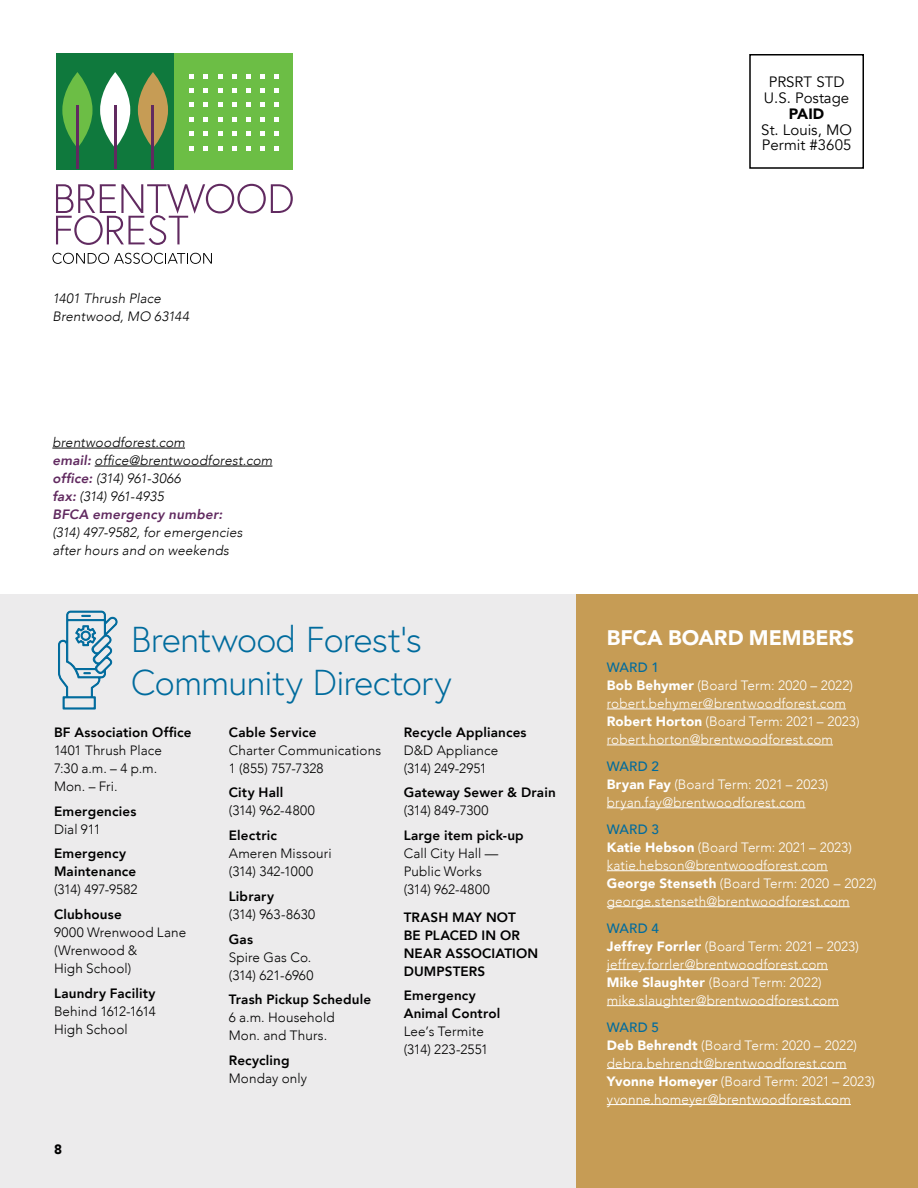
<style>
.page{position:relative;width:918px;height:1188px;background:#fff}
.page>*{position:absolute;margin:0;border:0;box-sizing:border-box;transform-origin:0 0}
.t1{font:300 36px/43.2px "Europa";letter-spacing:-.015em;color:#006b9d}
.t2{font:900 21px "Avenir";color:#fff}
.t3{font:15px/15.8px "Avenir";color:#000;text-align:center}
.t4{font:900 15px "Avenir";color:#000}
.t5{font:300 13.5px/18px "Avenir";letter-spacing:.01em;color:#fff}
.t6{font:300 13.5px/18px "Avenir";letter-spacing:.01em;color:#000}
.t7{font:800 13.5px/18px "Avenir";letter-spacing:.01em;color:#000}
.t8{font:italic 300 13.5px/18px "Avenir";letter-spacing:.015em;color:#000}
.t9{font:300 13.5px "Avenir";letter-spacing:-.01em;color:#000}
.t10{font:900 13.5px "Avenir";color:#000}
.s1{font-weight:800;color:#612a60}
.s2{font-weight:500;color:#006b9d}
.s3{font-weight:900}
.s4{font-weight:400}
</style>
<div class="page">
<div style="left:0;top:594px;width:577px;height:594px;background:#ecebec"></div>
<div style="left:577px;top:594px;width:341px;height:594px;background:#c69c55"></div>
<svg style="left:56px;top:184px;width:237px;height:61px"></svg>
<div style="left:56px;top:53px;width:118px;height:116px;background:#0f793d"></div>
<svg style="left:138px;top:72px;width:30px;height:76px;fill:#c69c55"></svg>
<hr style="left:152px;top:105px;width:2px;height:64px;background:#612a60">
<svg style="left:100px;top:72px;width:30px;height:76px;fill:#fff"></svg>
<hr style="left:114px;top:105px;width:2px;height:64px;background:#612a60">
<svg style="left:62px;top:72px;width:31px;height:76px;fill:#6cbe45"></svg>
<hr style="left:76px;top:105px;width:3px;height:64px;background:#612a60">
<div style="left:174px;top:53px;width:118px;height:116px;background:#6cbe45"></div>
<svg style="left:274px;top:74px;width:5px;height:4px"></svg>
<svg style="left:274px;top:88px;width:5px;height:5px"></svg>
<svg style="left:274px;top:102px;width:5px;height:5px"></svg>
<svg style="left:274px;top:117px;width:5px;height:5px"></svg>
<svg style="left:274px;top:131px;width:5px;height:5px"></svg>
<svg style="left:260px;top:74px;width:5px;height:4px"></svg>
<svg style="left:260px;top:88px;width:5px;height:5px"></svg>
<svg style="left:260px;top:102px;width:5px;height:5px"></svg>
<svg style="left:260px;top:117px;width:5px;height:5px"></svg>
<svg style="left:260px;top:131px;width:5px;height:5px"></svg>
<svg style="left:246px;top:74px;width:5px;height:4px"></svg>
<svg style="left:246px;top:88px;width:5px;height:5px"></svg>
<svg style="left:246px;top:102px;width:5px;height:5px"></svg>
<svg style="left:246px;top:117px;width:5px;height:5px"></svg>
<svg style="left:246px;top:131px;width:5px;height:5px"></svg>
<svg style="left:232px;top:74px;width:4px;height:4px"></svg>
<svg style="left:232px;top:88px;width:4px;height:5px"></svg>
<svg style="left:232px;top:102px;width:4px;height:5px"></svg>
<svg style="left:232px;top:117px;width:4px;height:5px"></svg>
<svg style="left:232px;top:131px;width:4px;height:5px"></svg>
<svg style="left:218px;top:74px;width:4px;height:4px"></svg>
<svg style="left:218px;top:88px;width:4px;height:5px"></svg>
<svg style="left:218px;top:102px;width:4px;height:5px"></svg>
<svg style="left:218px;top:117px;width:4px;height:5px"></svg>
<svg style="left:218px;top:131px;width:4px;height:5px"></svg>
<svg style="left:204px;top:74px;width:4px;height:4px"></svg>
<svg style="left:204px;top:88px;width:4px;height:5px"></svg>
<svg style="left:204px;top:102px;width:4px;height:5px"></svg>
<svg style="left:204px;top:117px;width:4px;height:5px"></svg>
<svg style="left:204px;top:131px;width:4px;height:5px"></svg>
<svg style="left:189px;top:74px;width:5px;height:4px"></svg>
<svg style="left:189px;top:88px;width:5px;height:5px"></svg>
<svg style="left:189px;top:102px;width:5px;height:5px"></svg>
<svg style="left:189px;top:117px;width:5px;height:5px"></svg>
<svg style="left:189px;top:131px;width:5px;height:5px"></svg>
<svg style="left:274px;top:146px;width:5px;height:5px"></svg>
<svg style="left:260px;top:146px;width:5px;height:5px"></svg>
<svg style="left:246px;top:146px;width:5px;height:5px"></svg>
<svg style="left:232px;top:146px;width:4px;height:5px"></svg>
<svg style="left:218px;top:146px;width:4px;height:5px"></svg>
<svg style="left:204px;top:146px;width:4px;height:5px"></svg>
<svg style="left:189px;top:146px;width:5px;height:5px"></svg>
<svg style="left:52px;top:253px;width:160px;height:11px"></svg>
<hr style="left:917px;top:0;width:1px;height:180px;background:#0f793d">
<hr style="left:917px;top:180px;width:1px;height:181px;background:#f0493e">
<div style="left:749px;top:54px;width:115px;height:115px;border:2px solid #000"></div>
<hr style="left:52px;top:448px;width:133px;height:1px;background:#000">
<hr style="left:95px;top:466px;width:177px;height:1px;background:#000">
<hr style="left:607px;top:709px;width:239px;height:1px;background:#fff">
<hr style="left:607px;top:745px;width:226px;height:1px;background:#fff">
<hr style="left:607px;top:807px;width:199px;height:1px;background:#fff">
<hr style="left:607px;top:870px;width:221px;height:1px;background:#fff">
<hr style="left:607px;top:906px;width:243px;height:1px;background:#fff">
<hr style="left:607px;top:969px;width:221px;height:1px;background:#fff">
<hr style="left:607px;top:1005px;width:232px;height:1px;background:#fff">
<hr style="left:607px;top:1068px;width:240px;height:1px;background:#fff">
<hr style="left:607px;top:1104px;width:244px;height:1px;background:#fff">
<svg style="left:58px;top:611px;width:60px;height:98px"></svg>
<p class="t3" style="left:764px;top:75px;width:87px">PRSRT STD<br>U.S. Postage</p>
<p class="t4" style="left:789px;top:101px;width:37px">PAID</p>
<p class="t3" style="left:761px;top:122px;width:92px;text-align:left">St. Louis, MO<br>Permit #3605</p>
<p class="t8" style="left:52px;top:289px;width:138px">1401 Thrush Place<br>Brentwood, MO 63144</p>
<p class="t8" style="left:52px;top:433px;width:222px">brentwoodforest.com<br><span class="s1">email:</span> office@brentwoodforest.com <span class="s1">office:</span> (314) 961-3066<br><span class="s1">fax:</span> (314) 961-4935<br><span class="s1">BFCA emergency number:</span></p>
<p class="t8" style="left:52px;top:523px;width:192px">(314) 497-9582, for emergencies after hours and on weekends</p>
<h1 class="t1" style="left:131px;top:618px;width:322px">Brentwood Forest’s<br>Community Directory</h1>
<p class="t7" style="left:54px;top:723px;width:139px">BF Association Office</p>
<p class="t6" style="left:54px;top:741px;width:110px">1401 Thrush Place<br>7:30 a.m. – 4 p.m.<br>Mon. – Fri.</p>
<p class="t7" style="left:54px;top:802px;width:84px">Emergencies</p>
<p class="t6" style="left:54px;top:820px;width:48px">Dial 911</p>
<p class="t7" style="left:54px;top:845px;width:84px">Emergency<br>Maintenance</p>
<p class="t6" style="left:54px;top:881px;width:85px">(314) 497-9582</p>
<p class="t7" style="left:54px;top:905px;width:69px">Clubhouse</p>
<p class="t6" style="left:54px;top:923px;width:134px">9000 Wrenwood Lane (Wrenwood &amp;<br>High School)</p>
<p class="t7" style="left:54px;top:984px;width:103px">Laundry Facility</p>
<p class="t6" style="left:54px;top:1002px;width:103px">Behind 1612-1614<br>High School</p>
<p class="t10" style="left:54px;top:1138px;width:9px">8</p>
<p class="t7" style="left:229px;top:723px;width:89px">Cable Service</p>
<p class="t6" style="left:229px;top:741px;width:154px">Charter Communications<br>1 (855) 757-7328</p>
<p class="t7" style="left:229px;top:784px;width:56px">City Hall</p>
<p class="t6" style="left:229px;top:802px;width:87px">(314) 962-4800</p>
<p class="t7" style="left:229px;top:827px;width:50px">Electric</p>
<p class="t6" style="left:229px;top:845px;width:104px">Ameren Missouri (314) 342-1000</p>
<p class="t7" style="left:229px;top:887px;width:47px">Library</p>
<p class="t6" style="left:229px;top:905px;width:88px">(314) 963-8630</p>
<p class="t7" style="left:229px;top:930px;width:26px">Gas</p>
<p class="t6" style="left:229px;top:948px;width:86px">Spire Gas Co. (314) 621-6960</p>
<p class="t7" style="left:229px;top:991px;width:144px">Trash Pickup Schedule</p>
<p class="t6" style="left:229px;top:1009px;width:107px">6 a.m. Household<br>Mon. and Thurs.</p>
<p class="t7" style="left:229px;top:1052px;width:62px">Recycling</p>
<p class="t6" style="left:229px;top:1070px;width:80px">Monday only</p>
<p class="t7" style="left:404px;top:723px;width:124px">Recycle Appliances</p>
<p class="t6" style="left:404px;top:741px;width:96px">D&amp;D Appliance (314) 249-2951</p>
<p class="t7" style="left:404px;top:784px;width:154px">Gateway Sewer &amp; Drain</p>
<p class="t9" style="left:404px;top:803px;width:86px">(314) 849-7300</p>
<p class="t7" style="left:404px;top:826px;width:122px">Large item pick-up</p>
<p class="t6" style="left:404px;top:845px;width:96px">Call City Hall —<br>Public Works (314) 962-4800</p>
<p class="t7" style="left:404px;top:908px;width:136px">TRASH MAY NOT<br>BE PLACED IN OR<br>NEAR ASSOCIATION<br>DUMPSTERS</p>
<p class="t7" style="left:404px;top:987px;width:98px">Emergency<br>Animal Control</p>
<p class="t6" style="left:404px;top:1023px;width:86px">Lee’s Termite (314) 223-2551</p>
<h2 class="t2" style="left:607px;top:620px;width:249px">BFCA BOARD MEMBERS</h2>
<p class="t5" style="left:607px;top:658px;width:254px"><span class="s2">WARD 1<br></span><span class="s3">Bob Behymer</span> (Board Term: 2020 <span class="s4">–</span> 2022) robert.behymer@brentwoodforest.com<br><span class="s3">Robert Horton</span> (Board Term: 2021 <span class="s4">–</span> 2023) robert.horton@brentwoodforest.com</p>
<p class="t5" style="left:607px;top:757px;width:223px"><span class="s2">WARD 2<br></span><span class="s3">Bryan Fay</span> (Board Term: 2021 <span class="s4">–</span> 2023) bryan.fay@brentwoodforest.com</p>
<p class="t5" style="left:607px;top:820px;width:271px"><span class="s2">WARD 3<br></span><span class="s3">Katie Hebson</span> (Board Term: 2021 <span class="s4">–</span> 2023) katie.hebson@brentwoodforest.com<br><span class="s3">George Stenseth</span> (Board Term: 2020 <span class="s4">–</span> 2022) george.stenseth@brentwoodforest.com</p>
<p class="t5" style="left:607px;top:919px;width:254px"><span class="s2">WARD 4<br></span><span class="s3">Jeffrey Forrler</span> (Board Term: 2021 <span class="s4">–</span> 2023) jeffrey.forrler@brentwoodforest.com<br><span class="s3">Mike Slaughter</span> (Board Term: 2022) mike.slaughter@brentwoodforest.com</p>
<p class="t5" style="left:607px;top:1018px;width:270px"><span class="s2">WARD 5<br></span><span class="s3">Deb Behrendt</span> (Board Term: 2020 <span class="s4">–</span> 2022) debra.behrendt@brentwoodforest.com<br><span class="s3">Yvonne Homeyer</span> (Board Term: 2021 <span class="s4">–</span> 2023) yvonne.homeyer@brentwoodforest.com</p>
</div>
